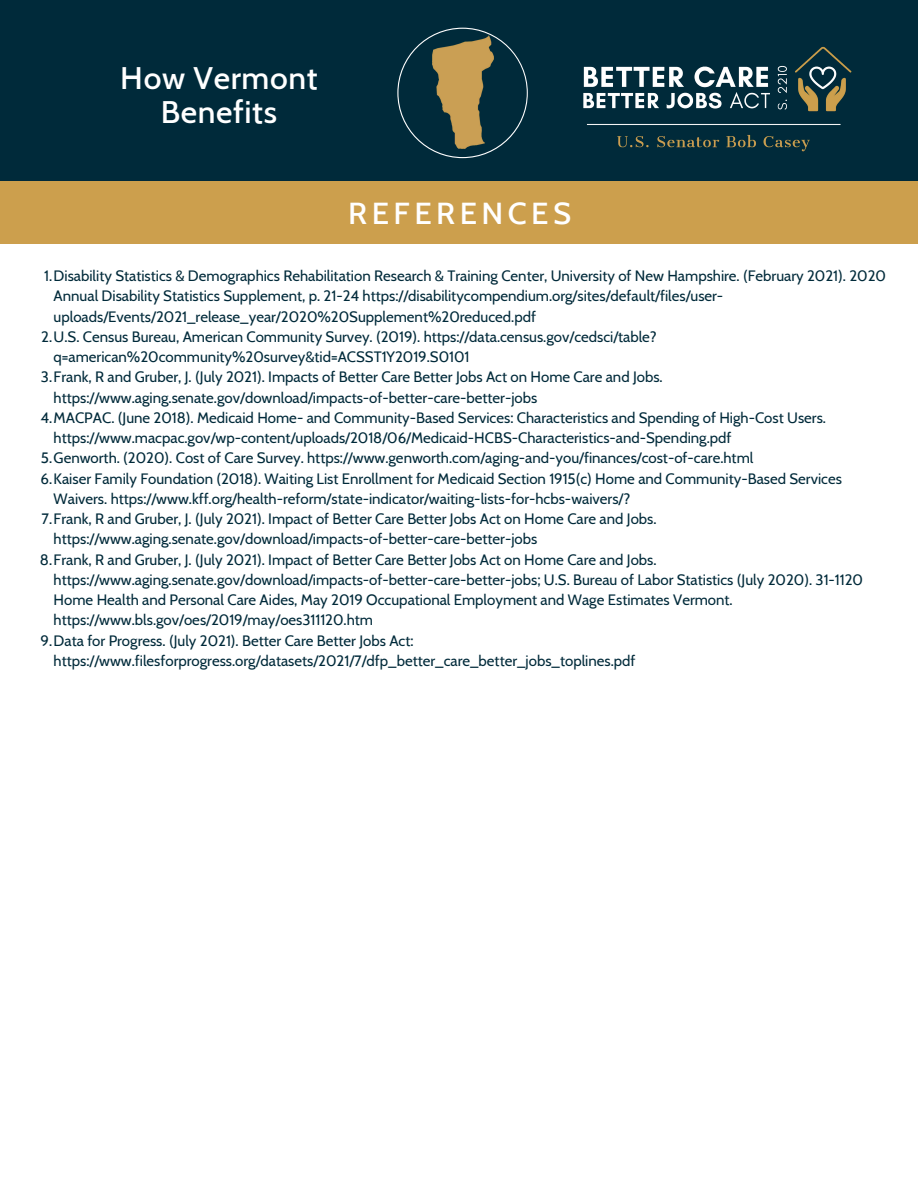
<style>
.page{position:relative;width:918px;height:1188px;background:#fff}
.page>*{position:absolute;margin:0;border:0;box-sizing:border-box;transform-origin:0 0}
.t1{font:500 31.8px "Cabin";letter-spacing:.02em;color:#fff}
.t2{font:500 31.05px "Cabin";letter-spacing:.145em;color:#fff}
.t3{font:15px/20.2px "Cabin";color:#002a3a}
</style>
<div class="page">
<div style="left:0;top:0;width:918px;height:191px;background:#002a3a"></div>
<svg style="left:397px;top:28px;width:131px;height:130px"></svg>
<div style="left:0;top:181px;width:918px;height:63px;background:#cc9f4d"></div>
<img style="left:583px;top:46px;width:269px;height:106px">
<img style="left:433px;top:35px;width:60px;height:114px">
<p class="t1" style="left:120px;top:58px;width:199px">How Vermont</p>
<p class="t1" style="left:161px;top:92px;width:118px">Benefits</p>
<p class="t2" style="left:348px;top:194px;width:224px">REFERENCES</p>
<p class="t3" style="left:54px;top:266px;width:834px;text-indent:-9px">1.Disability Statistics &amp; Demographics Rehabilitation Research &amp; Training Center, University of New Hampshire. (February 2021). 2020<br>Annual Disability Statistics Supplement, p. 21-24 https://disabilitycompendium.org/sites/default/files/user&shy;uploads/Events/2021_release_year/2020%20Supplement%20reduced.pdf</p>
<p class="t3" style="left:54px;top:326px;width:605px;text-indent:-12px">2.U.S. Census Bureau, American Community Survey. (2019). https://data.census.gov/cedsci/table? q=american%20community%20survey&amp;tid=ACSST1Y2019.S0101</p>
<p class="t3" style="left:54px;top:367px;width:611px;text-indent:-13px">3.Frank, R and Gruber, J. (July 2021). Impacts of Better Care Better Jobs Act on Home Care and Jobs. https://www.aging.senate.gov/download/impacts-of-better-care-better-jobs</p>
<p class="t3" style="left:54px;top:407px;width:774px;text-indent:-13px">4.MACPAC. (June 2018). Medicaid Home- and Community-Based Services: Characteristics and Spending of High-Cost Users. https://www.macpac.gov/wp-content/uploads/2018/06/Medicaid-HCBS-Characteristics-and-Spending.pdf</p>
<p class="t3" style="left:41px;top:448px;width:714px">5.Genworth. (2020). Cost of Care Survey. https://www.genworth.com/aging-and-you/finances/cost-of-care.html</p>
<p class="t3" style="left:54px;top:468px;width:790px;text-indent:-13px">6.Kaiser Family Foundation (2018). Waiting List Enrollment for Medicaid Section 1915(c) Home and Community-Based Services<br>Waivers. https://www.kff.org/health-reform/state-indicator/waiting-lists-for-hcbs-waivers/?</p>
<p class="t3" style="left:54px;top:509px;width:604px;text-indent:-12px">7.Frank, R and Gruber, J. (July 2021). Impact of Better Care Better Jobs Act on Home Care and Jobs. https://www.aging.senate.gov/download/impacts-of-better-care-better-jobs</p>
<p class="t3" style="left:54px;top:549px;width:811px;text-indent:-14px">8.Frank, R and Gruber, J. (July 2021). Impact of Better Care Better Jobs Act on Home Care and Jobs. https://www.aging.senate.gov/download/impacts-of-better-care-better-jobs; U.S. Bureau of Labor Statistics (July 2020). 31-1120<br>Home Health and Personal Care Aides, May 2019 Occupational Employment and Wage Estimates Vermont. https://www.bls.gov/oes/2019/may/oes311120.htm</p>
<p class="t3" style="left:54px;top:630px;width:583px;text-indent:-13px">9.Data for Progress. (July 2021). Better Care Better Jobs Act: https://www.filesforprogress.org/datasets/2021/7/dfp_better_care_better_jobs_toplines.pdf</p>
</div>
